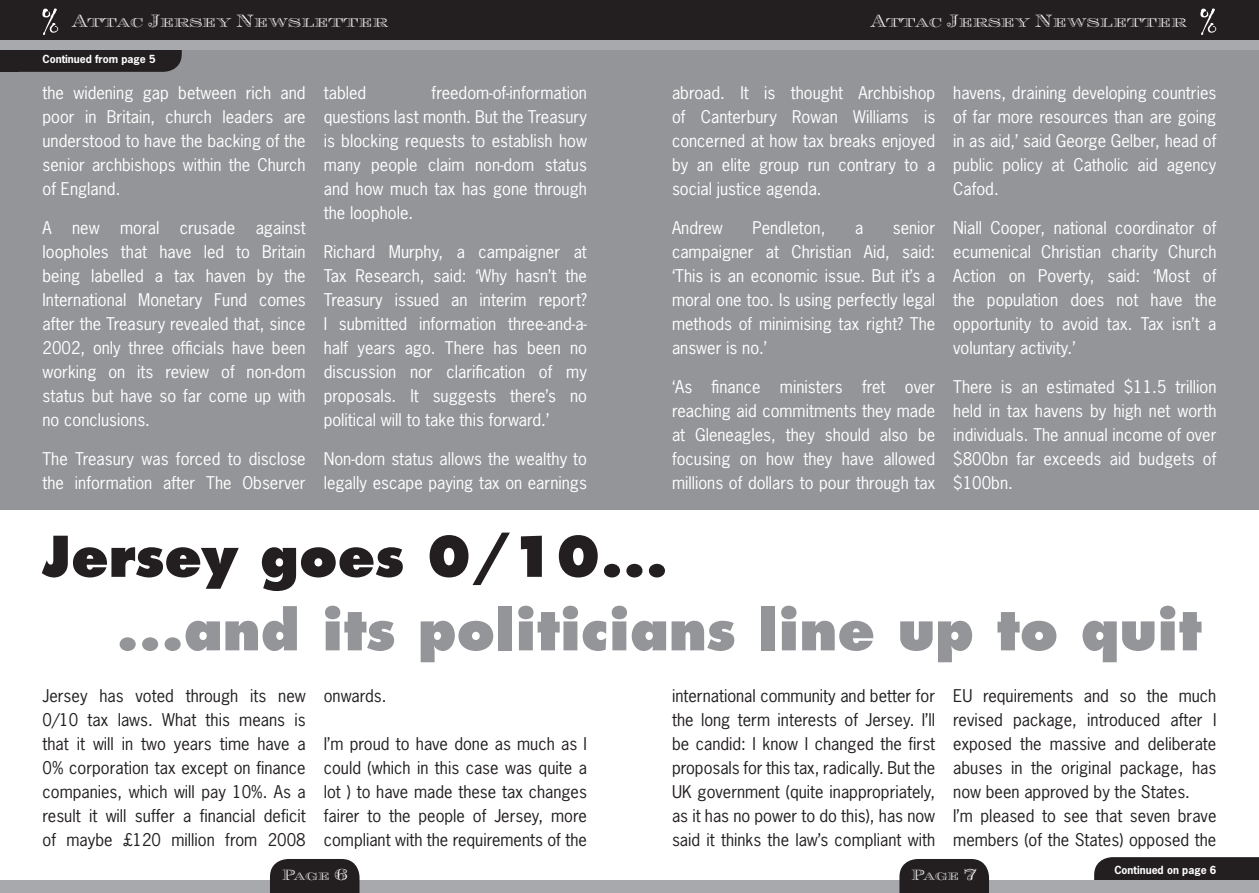
<style>
.page{position:relative;width:1259px;height:893px;background:#fff}
.page>*{position:absolute;margin:0;border:0;box-sizing:border-box;transform-origin:0 0}
.t1{font:800 54px "Kudos Black S Si";color:#939598}
.t2{font:800 54px "Kudos Black S Si";color:#231f20}
.t3{font:18px "Engravers Shaded";color:#fff}
.t4{font:16.5px/24px "News Gothic";color:#fff;text-align:justify}
.t5{font:16.5px/24px "News Gothic";color:#231f20;text-align:justify}
.t6{font:15px "Engravers Shaded";letter-spacing:-.03em;color:#fff}
.t7{font:700 10.5px "News Gothic";color:#fff}
.s1{font-size:22.5px}
</style>
<div class="page">
<div style="left:0;top:44px;width:1259px;height:466px;background:#939598"></div>
<svg style="left:1094px;top:857px;width:165px;height:24px;background:#2d2a2b"></svg>
<div style="left:0;top:881px;width:1259px;height:12px;background:#a8a9ad"></div>
<div style="left:0;top:0;width:1259px;height:49px;background:#a8a9ad"></div>
<div style="left:629px;top:0;width:630px;height:40px;background:#231f20"></div>
<div style="left:0;top:0;width:629px;height:40px;background:#231f20"></div>
<svg style="left:1200px;top:8px;width:16px;height:27px"></svg>
<svg style="left:0;top:8px;width:182px;height:64px"></svg>
<div style="left:270px;top:859px;width:89px;height:34px;background:#231f20"></div>
<div style="left:899px;top:859px;width:90px;height:34px;background:#231f20"></div>
<p class="t3" style="left:72px;top:11px;width:318px">Attac Jersey Newsletter</p>
<p class="t3" style="left:870px;top:11px;width:318px">Attac Jersey Newsletter</p>
<p class="t7" style="left:43px;top:52px;width:115px">Continued from page 5</p>
<p class="t4" style="left:43px;top:80px;width:265px">the widening gap between rich and poor in Britain, church leaders are understood to have the backing of the senior archbishops within the Church of England.</p>
<p class="t4" style="left:43px;top:215px;width:265px">A new moral crusade against loopholes that have led to Britain being labelled a tax haven by the International Monetary Fund comes after the Treasury revealed that, since 2002, only three officials have been working on its review of non-dom status but have so far come up with no conclusions.</p>
<p class="t4" style="left:43px;top:446px;width:265px">The Treasury was forced to disclose the information after The Observer</p>
<p class="t4" style="left:324px;top:80px;width:265px;text-indent:108px">freedom-of-information questions last month. But the Treasury is blocking requests to establish how many people claim non-dom status and how much tax has gone through the loophole.</p>
<p class="t4" style="left:324px;top:239px;width:265px">Richard Murphy, a campaigner at Tax Research, said: ‘Why hasn’t the Treasury issued an interim report?<br>I submitted information three-and-a&shy;half years ago. There has been no discussion nor clarification of my proposals. It suggests there’s no political will to take this forward.’</p>
<p class="t4" style="left:324px;top:446px;width:265px">Non-dom status allows the wealthy to legally escape paying tax on earnings</p>
<p class="t4" style="left:324px;top:80px;width:44px">tabled</p>
<p class="t4" style="left:672px;top:80px;width:265px">abroad. It is thought Archbishop of Canterbury Rowan Williams is concerned at how tax breaks enjoyed by an elite group run contrary to a social justice agenda.</p>
<p class="t4" style="left:672px;top:215px;width:52px">Andrew</p>
<p class="t4" style="left:752px;top:215px;width:74px">Pendleton,</p>
<p class="t4" style="left:855px;top:215px;width:10px">a</p>
<p class="t4" style="left:672px;top:215px;width:265px;text-indent:221px">senior campaigner at Christian Aid, said: ‘This is an economic issue. But it’s a moral one too. Is using perfectly legal methods of minimising tax right? The answer is no.’</p>
<p class="t4" style="left:672px;top:374px;width:265px">‘As finance ministers fret over reaching aid commitments they made at Gleneagles, they should also be focusing on how they have allowed millions of dollars to pour through tax</p>
<p class="t4" style="left:953px;top:80px;width:265px">havens, draining developing countries of far more resources than are going in as aid,’ said George Gelber, head of public policy at Catholic aid agency Cafod.</p>
<p class="t4" style="left:953px;top:215px;width:265px">Niall Cooper, national coordinator of ecumenical Christian charity Church Action on Poverty, said: ‘Most of the population does not have the opportunity to avoid tax. Tax isn’t a voluntary activity.’</p>
<p class="t4" style="left:953px;top:374px;width:265px">There is an estimated $11.5 trillion held in tax havens by high net worth individuals. The annual income of over $800bn far exceeds aid budgets of $100bn.</p>
<p class="t2" style="left:43px;top:523px;width:627px">Jersey goes 0/10...</p>
<p class="t1" style="left:116px;top:596px;width:1086px">...and its politicians line up to quit</p>
<p class="t5" style="left:43px;top:683px;width:265px">Jersey has voted through its new 0/10 tax laws. What this means is that it will in two years time have a 0% corporation tax except on finance companies, which will pay 10%. As a result it will suffer a financial deficit of maybe £120 million from 2008</p>
<p class="t5" style="left:324px;top:683px;width:64px">onwards.</p>
<p class="t5" style="left:672px;top:683px;width:265px">international community and better for the long term interests of Jersey. I’ll be candid: I know I changed the first proposals for this tax, radically. But the UK government (quite inappropriately, as it has no power to do this), has now said it thinks the law’s compliant with</p>
<p class="t5" style="left:953px;top:683px;width:265px">EU requirements and so the much revised package, introduced after I exposed the massive and deliberate abuses in the original package, has now been approved by the States.</p>
<p class="t5" style="left:324px;top:731px;width:265px">I’m proud to have done as much as I could (which in this case was quite a lot ) to have made these tax changes fairer to the people of Jersey, more compliant with the requirements of the</p>
<p class="t5" style="left:953px;top:803px;width:265px">I’m pleased to see that seven brave members (of the States) opposed the</p>
<p class="t6" style="left:282px;top:867px;width:67px">Page <span class="s1">6</span></p>
<p class="t6" style="left:911px;top:867px;width:67px">Page <span class="s1">7</span></p>
<p class="t7" style="left:1114px;top:863px;width:104px">Continued on page 6</p>
</div>
